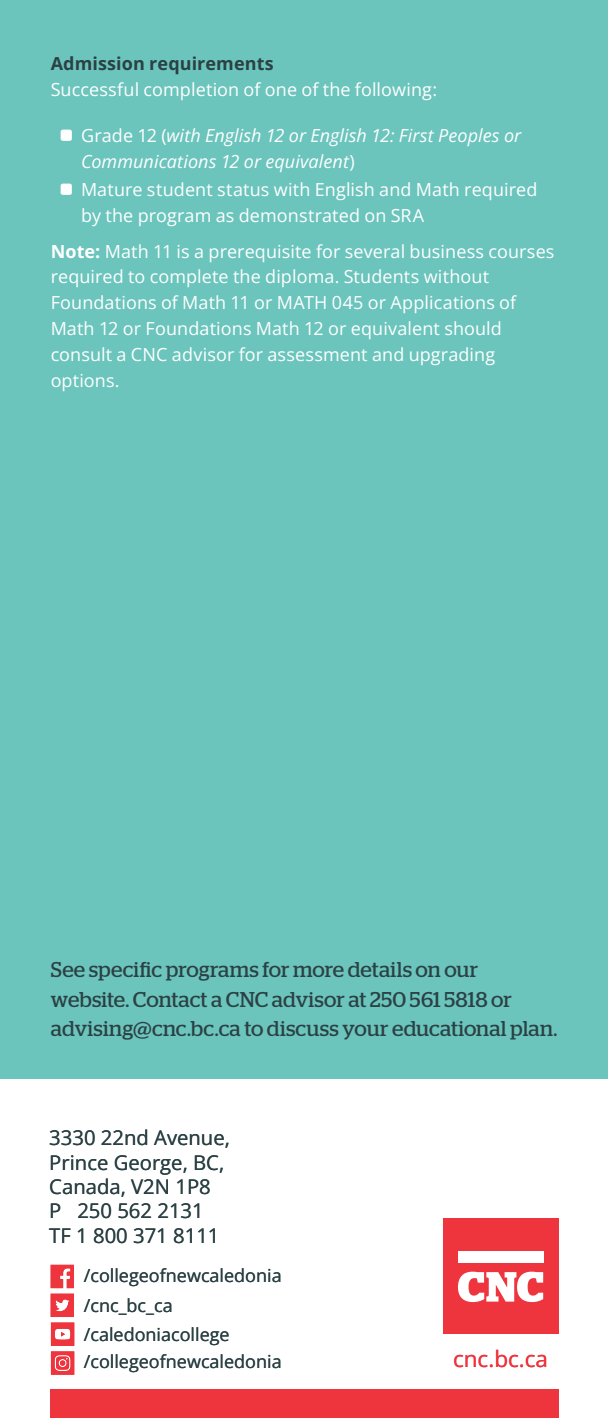
<style>
.page{position:relative;width:608px;height:1418px;background:#fff}
.page>*{position:absolute;margin:0;border:0;box-sizing:border-box;transform-origin:0 0}
.t1{font:22.5px "Open Sans";color:#ee343d}
.t2{font:21.38px/29.2px "Stag";letter-spacing:.005em;color:#2b4144}
.t3{font:20.25px/24.3px "Open Sans";color:#2b4144}
.t4{font:18px/25.9px "Open Sans";letter-spacing:.005em;color:#fff}
.t5{font:italic 18px/25.9px "Open Sans";letter-spacing:.005em;color:#fff}
.t6{font:18px/28.6px "Open Sans";color:#2b4144}
.t7{font:700 18px "Open Sans";letter-spacing:.005em;color:#2b4144}
.s1{font-style:normal}
.s2{font-weight:700}
</style>
<div class="page">
<div style="left:50px;top:1389px;width:508px;height:29px;background:#ee343d"></div>
<svg style="left:51px;top:1351px;width:23px;height:23px"></svg>
<svg style="left:51px;top:1264px;width:23px;height:81px"></svg>
<div style="left:442px;top:1218px;width:116px;height:116px;background:#ee343d"></div>
<svg style="left:458px;top:1271px;width:85px;height:31px"></svg>
<div style="left:458px;top:1250px;width:85px;height:12px;background:#fff"></div>
<div style="left:0;top:0;width:608px;height:1078px;background:#6bc5bd"></div>
<p class="t7" style="left:51px;top:51px;width:224px">Admission requirements</p>
<p class="t4" style="left:51px;top:76px;width:388px">Successful completion of one of the following:</p>
<p class="t5" style="left:81px;top:122px;width:441px"><span class="s1">Grade 12 (</span>with English 12 or English 12: First Peoples or<br>Communications 12 or equivalent<span class="s1">)</span></p>
<p class="t4" style="left:81px;top:176px;width:458px">Mature student status with English and Math required by the program as demonstrated on SRA</p>
<p class="t4" style="left:51px;top:238px;width:505px"><span class="s2">Note:</span> Math 11 is a prerequisite for several business courses required to complete the diploma. Students without Foundations of Math 11 or MATH 045 or Applications of Math 12 or Foundations Math 12 or equivalent should consult a CNC advisor for assessment and upgrading options.</p>
<p class="t2" style="left:51px;top:955px;width:508px">See specific programs for more details on our website. Contact a CNC advisor at 250 561 5818 or advising@cnc.bc.ca to discuss your educational plan.</p>
<p class="t3" style="left:49px;top:1125px;width:182px">3330 22nd Avenue,<br>Prince George, BC,<br>Canada, V2N 1P8<br>P 250 562 2131<br>TF 1 800 371 8111</p>
<p class="t6" style="left:84px;top:1261px;width:199px">/collegeofnewcaledonia /cnc_bc_ca /caledoniacollege /collegeofnewcaledonia</p>
<p class="t1" style="left:453px;top:1343px;width:96px">cnc.bc.ca</p>
</div>
